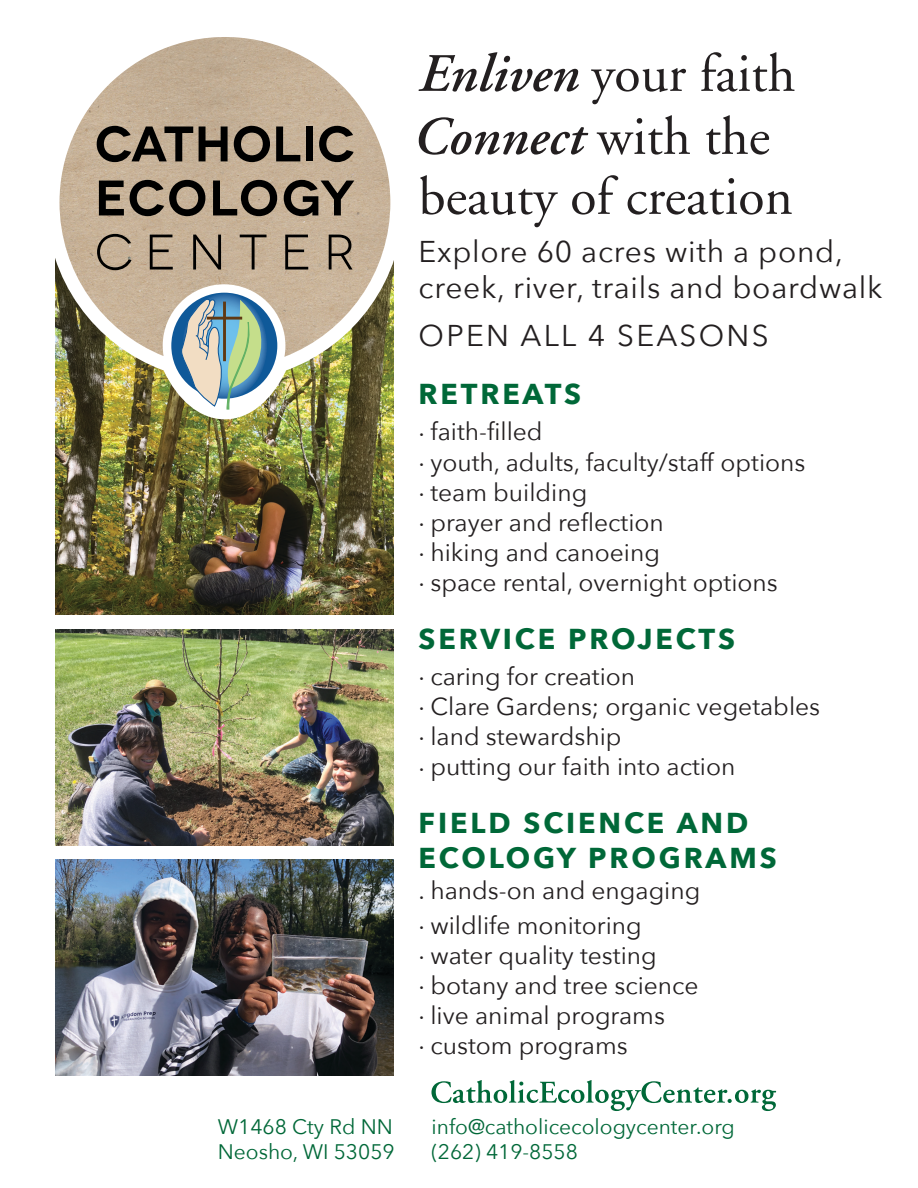
<style>
.page{position:relative;width:918px;height:1188px;background:#fff}
.page>*{position:absolute;margin:0;border:0;box-sizing:border-box;transform-origin:0 0}
.t1{font:54px/61.5px "Adobe Garamond";color:#231f20}
.t2{font:30px/36px "Avenir Next";letter-spacing:.025em;color:#231f20}
.t3{font:30px "Avenir Next";letter-spacing:.075em;color:#231f20}
.t4{font:700 28.8px/34.5px "Avenir Next";letter-spacing:.1em;color:#006838}
.t5{font:24.6px/30px "Avenir Next";color:#231f20}
.t6{font:21px/25.2px "Avenir Next";color:#006838}
.s1{font-weight:600;font-style:italic}
</style>
<div class="page">
<img style="left:55px;top:419px;width:339px;height:196px">
<img style="left:55px;top:629px;width:339px;height:216px">
<img style="left:55px;top:860px;width:339px;height:216px">
<img style="left:55px;top:191px;width:339px;height:228px">
<svg style="left:60px;top:37px;width:330px;height:320px"></svg>
<svg style="left:97px;top:126px;width:96px;height:36px"></svg>
<svg style="left:199px;top:127px;width:29px;height:34px"></svg>
<svg style="left:234px;top:126px;width:36px;height:36px"></svg>
<svg style="left:276px;top:127px;width:24px;height:34px"></svg>
<div style="left:306px;top:127px;width:7px;height:34px;background:#000"></div>
<svg style="left:319px;top:126px;width:35px;height:36px"></svg>
<svg style="left:99px;top:181px;width:25px;height:34px"></svg>
<svg style="left:130px;top:180px;width:75px;height:36px"></svg>
<svg style="left:213px;top:180px;width:64px;height:36px"></svg>
<svg style="left:284px;top:180px;width:70px;height:36px"></svg>
<svg style="left:97px;top:234px;width:35px;height:36px"></svg>
<svg style="left:150px;top:235px;width:23px;height:35px"></svg>
<svg style="left:193px;top:235px;width:28px;height:35px"></svg>
<svg style="left:240px;top:235px;width:27px;height:35px"></svg>
<svg style="left:285px;top:235px;width:23px;height:35px"></svg>
<svg style="left:329px;top:235px;width:24px;height:35px"></svg>
<svg style="left:171px;top:293px;width:106px;height:106px"></svg>
<svg style="left:178px;top:291px;width:85px;height:119px"></svg>
<svg style="left:431px;top:1080px;width:345px;height:31px"></svg>
<h1 class="t1" style="left:413px;top:44px;width:384px"><span class="s1">Enliven</span> your faith<br><span class="s1">Connect</span> with the beauty of creation</h1>
<p class="t2" style="left:419px;top:232px;width:465px">Explore 60 acres with a pond, creek, river, trails and boardwalk</p>
<p class="t3" style="left:419px;top:310px;width:352px">OPEN ALL 4 SEASONS</p>
<p class="t4" style="left:419px;top:377px;width:164px">RETREATS</p>
<p class="t5" style="left:419px;top:416px;width:388px">. faith-filled<br>. youth, adults, faculty/staff options . team building<br>. prayer and reflection<br>. hiking and canoeing<br>. space rental, overnight options</p>
<p class="t4" style="left:419px;top:621px;width:318px">SERVICE PROJECTS</p>
<p class="t5" style="left:419px;top:660px;width:403px">. caring for creation<br>. Clare Gardens; organic vegetables . land stewardship<br>. putting our faith into action</p>
<p class="t4" style="left:419px;top:806px;width:360px">FIELD SCIENCE AND<br>ECOLOGY PROGRAMS</p>
<p class="t5" style="left:419px;top:873px;width:283px;line-height:34.5px">. hands-on and engaging . wildlife monitoring</p>
<p class="t5" style="left:419px;top:939px;width:282px">. water quality testing<br>. botany and tree science . live animal programs<br>. custom programs</p>
<p class="t6" style="left:218px;top:1113px;width:178px">W1468 Cty Rd NN<br>Neosho, WI 53059</p>
<p class="t6" style="left:432px;top:1113px;width:305px">info@catholicecologycenter.org (262) 419-8558</p>
</div>
